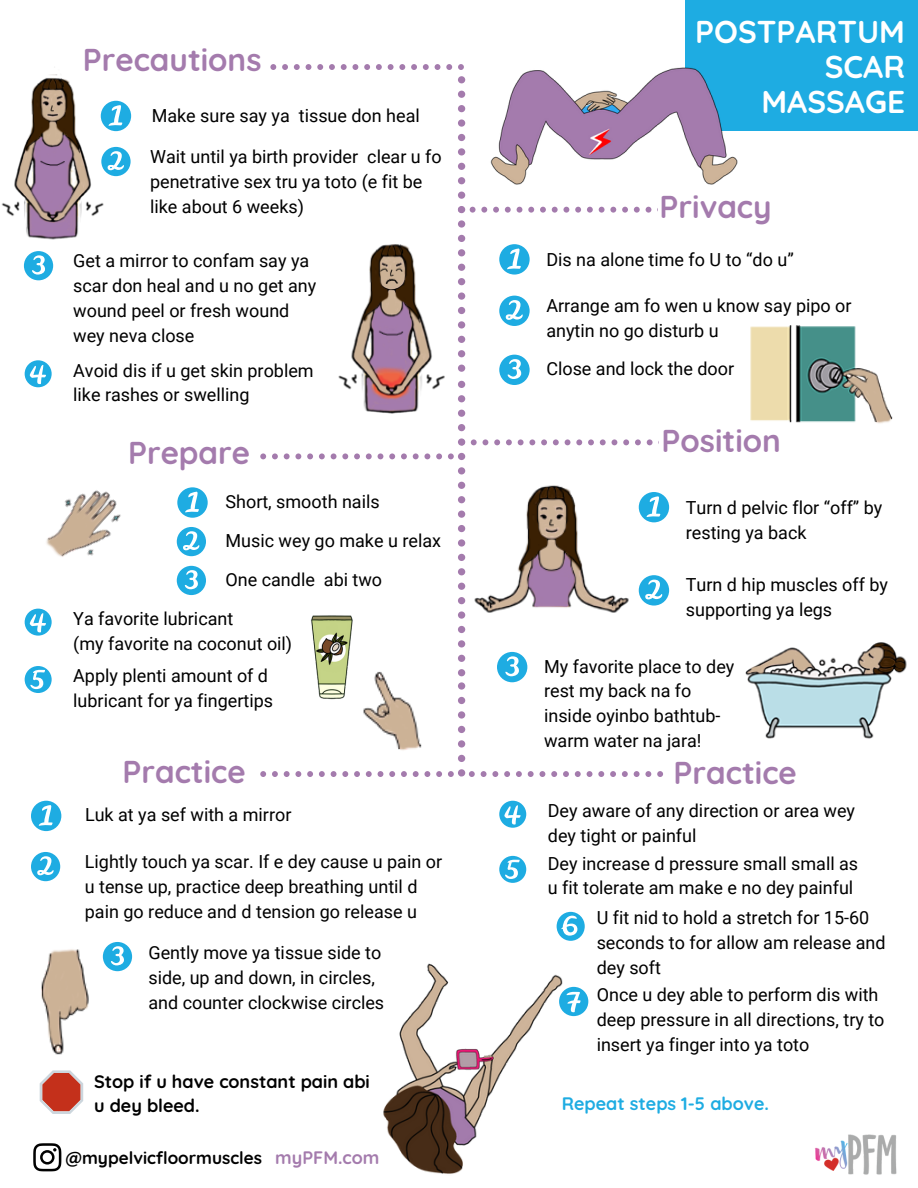
<style>
.page{position:relative;width:918px;height:1188px;background:#fff}
.page>*{position:absolute;margin:0;border:0;box-sizing:border-box;transform-origin:0 0}
.t1{font:700 31.5px "Quicksand";color:#a47bad}
.t2{font:700 31.5px/35px "Quicksand";color:#fff;text-align:right}
.t3{font:18px/24.8px "Roboto";color:#000}
.t4{font:700 18px/24.8px "Quicksand";color:#000}
.t5{font:700 18px "Quicksand";color:#1eace2}
.t6{font:700 18px "Quicksand";color:#a47bad}
.t7{font:700 17.25px "Quicksand";color:#000}
</style>
<div class="page">
<svg style="left:270px;top:64px;width:194px;height:6px"></svg>
<svg style="left:108px;top:101px;width:23px;height:30px"></svg>
<svg style="left:108px;top:147px;width:23px;height:29px"></svg>
<svg style="left:24px;top:251px;width:29px;height:29px"></svg>
<svg style="left:25px;top:360px;width:27px;height:27px"></svg>
<img style="left:750px;top:326px;width:143px;height:98px">
<svg style="left:177px;top:487px;width:31px;height:31px"></svg>
<svg style="left:177px;top:527px;width:29px;height:29px"></svg>
<svg style="left:177px;top:566px;width:29px;height:29px"></svg>
<svg style="left:25px;top:616px;width:27px;height:20px"></svg>
<img style="left:26px;top:490px;width:95px;height:126px">
<svg style="left:25px;top:666px;width:27px;height:27px"></svg>
<img style="left:745px;top:642px;width:162px;height:97px">
<svg style="left:31px;top:801px;width:30px;height:30px"></svg>
<svg style="left:31px;top:852px;width:29px;height:29px"></svg>
<svg style="left:108px;top:942px;width:24px;height:29px"></svg>
<img style="left:41px;top:945px;width:67px;height:110px">
<svg style="left:499px;top:801px;width:27px;height:27px"></svg>
<svg style="left:260px;top:76px;width:409px;height:701px"></svg>
<svg style="left:499px;top:856px;width:27px;height:27px"></svg>
<svg style="left:557px;top:912px;width:28px;height:29px"></svg>
<svg style="left:40px;top:1070px;width:43px;height:44px"></svg>
<div style="left:686px;top:0;width:232px;height:131px;background:#1eace2"></div>
<svg style="left:571px;top:987px;width:17px;height:29px"></svg>
<img style="left:1px;top:74px;width:107px;height:166px">
<img style="left:333px;top:223px;width:120px;height:202px">
<img style="left:467px;top:464px;width:166px;height:223px">
<img style="left:383px;top:963px;width:188px;height:211px">
<img style="left:486px;top:66px;width:252px;height:120px">
<img style="left:815px;top:1134px;width:82px;height:41px">
<svg style="left:33px;top:1143px;width:28px;height:28px"></svg>
<p class="t1" style="left:83px;top:39px;width:180px">Precautions</p>
<p class="t3" style="left:152px;top:103px;width:270px">Make sure say ya tissue don heal</p>
<p class="t3" style="left:150px;top:145px;width:293px">Wait until ya birth provider clear u fo penetrative sex tru ya toto (e fit be like about 6 weeks)</p>
<p class="t3" style="left:73px;top:249px;width:245px">Get a mirror to confam say ya scar don heal and u no get any wound peel or fresh wound wey neva close</p>
<p class="t3" style="left:73px;top:358px;width:242px">Avoid dis if u get skin problem like rashes or swelling</p>
<p class="t1" style="left:128px;top:432px;width:124px">Prepare</p>
<p class="t3" style="left:226px;top:490px;width:156px">Short, smooth nails</p>
<p class="t3" style="left:226px;top:529px;width:217px">Music wey go make u relax</p>
<p class="t3" style="left:226px;top:567px;width:158px">One candle abi two</p>
<p class="t3" style="left:73px;top:606px;width:162px">Ya favorite lubricant</p>
<p class="t3" style="left:73px;top:631px;width:220px">(my favorite na coconut oil)</p>
<p class="t3" style="left:73px;top:664px;width:201px">Apply plenti amount of d lubricant for ya fingertips</p>
<p class="t1" style="left:122px;top:751px;width:125px">Practice</p>
<p class="t3" style="left:85px;top:803px;width:208px">Luk at ya sef with a mirror</p>
<p class="t3" style="left:85px;top:850px;width:359px">Lightly touch ya scar. If e dey cause u pain or u tense up, practice deep breathing until d pain go reduce and d tension go release u</p>
<p class="t3" style="left:148px;top:941px;width:237px">Gently move ya tissue side to side, up and down, in circles, and counter clockwise circles</p>
<p class="t4" style="left:94px;top:1068px;width:277px">Stop if u have constant pain abi u dey bleed.</p>
<p class="t7" style="left:66px;top:1147px;width:198px">@mypelvicfloormuscles</p>
<p class="t6" style="left:275px;top:1146px;width:106px">myPFM.com</p>
<p class="t2" style="left:695px;top:14px;width:211px">POSTPARTUM<br>SCAR<br>MASSAGE</p>
<p class="t1" style="left:660px;top:187px;width:114px">Privacy</p>
<p class="t3" style="left:546px;top:247px;width:249px">Dis na alone time fo U to “do u”</p>
<p class="t3" style="left:546px;top:293px;width:307px">Arrange am fo wen u know say pipo or anytin no go disturb u</p>
<p class="t3" style="left:546px;top:357px;width:189px">Close and lock the door</p>
<p class="t1" style="left:662px;top:421px;width:121px">Position</p>
<p class="t3" style="left:686px;top:495px;width:198px">Turn d pelvic flor “off” by resting ya back</p>
<p class="t3" style="left:686px;top:573px;width:204px">Turn d hip muscles off by supporting ya legs</p>
<p class="t3" style="left:544px;top:654px;width:192px">My favorite place to dey rest my back na fo inside oyinbo bathtub&shy;warm water na jara!</p>
<p class="t1" style="left:674px;top:752px;width:125px">Practice</p>
<p class="t3" style="left:548px;top:798px;width:309px">Dey aware of any direction or area wey dey tight or painful</p>
<p class="t3" style="left:548px;top:851px;width:312px">Dey increase d pressure small small as u fit tolerate am make e no dey painful</p>
<p class="t3" style="left:597px;top:906px;width:290px">U fit nid to hold a stretch for 15-60 seconds to for allow am release and dey soft</p>
<p class="t3" style="left:597px;top:983px;width:289px">Once u dey able to perform dis with deep pressure in all directions, try to insert ya finger into ya toto</p>
<p class="t5" style="left:562px;top:1092px;width:209px">Repeat steps 1-5 above.</p>
</div>
